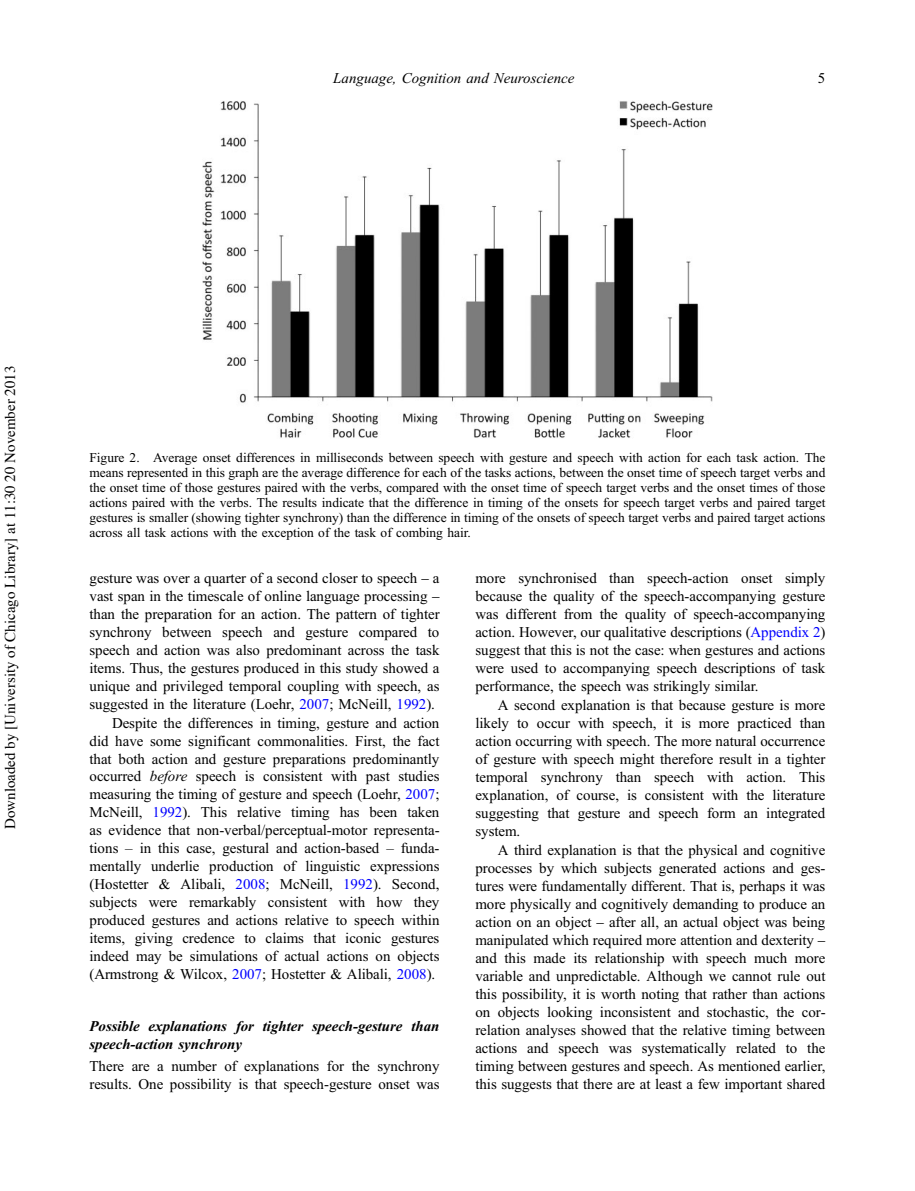
<style>
.page{position:relative;width:915px;height:1191px;background:#fff}
.page>*{position:absolute;margin:0;border:0;box-sizing:border-box;transform-origin:0 0}
.t1{font:15px/18px "Adv TT5843 c 571";color:#000;text-align:justify}
.t2{font:15px/18px "Adv TT212 dd 343.BI";color:#000}
.t3{font:15px "Times";color:#000}
.t4{font:15px "Adv T Tf 90 d 833 a.I";color:#000}
.t5{font:13.5px/15px "Adv TT5843 c 571";color:#000;text-align:justify}
.s1{font-family:"Adv O Tb 0 c 9 bf 5 d"}
.s2{color:#00f}
.s3{font-family:"Adv T Tf 90 d 833 a.I"}
.s4{font-style:inherit}
</style>
<div class="page">
<img style="left:202px;top:101px;width:510px;height:337px">
<p class="t4" style="left:333px;top:70px;width:242px">Language, Cognition and Neuroscience</p>
<p class="t1" style="left:817px;top:69px;width:9px">5</p>
<p class="t3" style="left:4px;top:829px;width:465px;rotate:-90deg">Downloaded by [University of Chicago Library] at 11:30 20 November 2013</p>
<p class="t5" style="left:89px;top:450px;width:737px">Figure 2. Average onset differences in milliseconds between speech with gesture and speech with action for each task action. The means represented in this graph are the average difference for each of the tasks actions, between the onset time of speech target verbs and the onset time of those gestures paired with the verbs, compared with the onset time of speech target verbs and the onset times of those actions paired with the verbs. The results indicate that the difference in timing of the onsets for speech target verbs and paired target gestures is smaller (showing tighter synchrony) than the difference in timing of the onsets of speech target verbs and paired target actions across all task actions with the exception of the task of combing hair.</p>
<p class="t1" style="left:89px;top:569px;width:351px;text-align:right">gesture was over a quarter of a second closer to speech <span class="s1">–</span> a vast span in the timescale of online language processing <span class="s1">– </span>than the preparation for an action. The pattern of tighter synchrony between speech and gesture compared to speech and action was also predominant across the task items. Thus, the gestures produced in this study showed a unique and privileged temporal coupling with speech, as suggested in the literature (Loehr, <span class="s2">2007</span>; McNeill, <span class="s2">1992</span>).<br>Despite the differences in timing, gesture and action did have some significant commonalities. First, the fact that both action and gesture preparations predominantly occurred <span class="s3">before</span> speech is consistent with past studies measuring the timing of gesture and speech (Loehr, <span class="s2">2007</span>; McNeill, <span class="s2">1992</span>). This relative timing has been taken as evidence that non-verbal/perceptual-motor representa&shy;tions <span class="s4">–</span> in this case, gestural and action-based <span class="s4">–</span> funda&shy;mentally underlie production of linguistic expressions (Hostetter &amp; Alibali, <span class="s2">2008</span>; McNeill, <span class="s2">1992</span>). Second, subjects were remarkably consistent with how they produced gestures and actions relative to speech within items, giving credence to claims that iconic gestures indeed may be simulations of actual actions on objects (Armstrong &amp; Wilcox, <span class="s2">2007</span>; Hostetter &amp; Alibali, <span class="s2">2008</span>).</p>
<p class="t2" style="left:89px;top:1016px;width:351px">Possible explanations for tighter speech-gesture than speech-action synchrony</p>
<p class="t1" style="left:89px;top:1057px;width:351px">There are a number of explanations for the synchrony results. One possibility is that speech-gesture onset was</p>
<p class="t1" style="left:475px;top:569px;width:351px">more synchronised than speech-action onset simply because the quality of the speech-accompanying gesture was different from the quality of speech-accompanying action. However, our qualitative descriptions (<span class="s2">Appendix 2</span>) suggest that this is not the case: when gestures and actions were used to accompanying speech descriptions of task performance, the speech was strikingly similar.</p>
<p class="t1" style="left:475px;top:696px;width:351px;text-indent:22px">A second explanation is that because gesture is more likely to occur with speech, it is more practiced than action occurring with speech. The more natural occurrence of gesture with speech might therefore result in a tighter temporal synchrony than speech with action. This explanation, of course, is consistent with the literature suggesting that gesture and speech form an integrated system.</p>
<p class="t1" style="left:475px;top:840px;width:351px;text-indent:22px">A third explanation is that the physical and cognitive processes by which subjects generated actions and ges&shy;tures were fundamentally different. That is, perhaps it was more physically and cognitively demanding to produce an action on an object <span class="s1">–</span> after all, an actual object was being manipulated which required more attention and dexterity <span class="s1">– </span>and this made its relationship with speech much more variable and unpredictable. Although we cannot rule out this possibility, it is worth noting that rather than actions on objects looking inconsistent and stochastic, the cor&shy;relation analyses showed that the relative timing between actions and speech was systematically related to the timing between gestures and speech. As mentioned earlier, this suggests that there are at least a few important shared</p>
</div>
